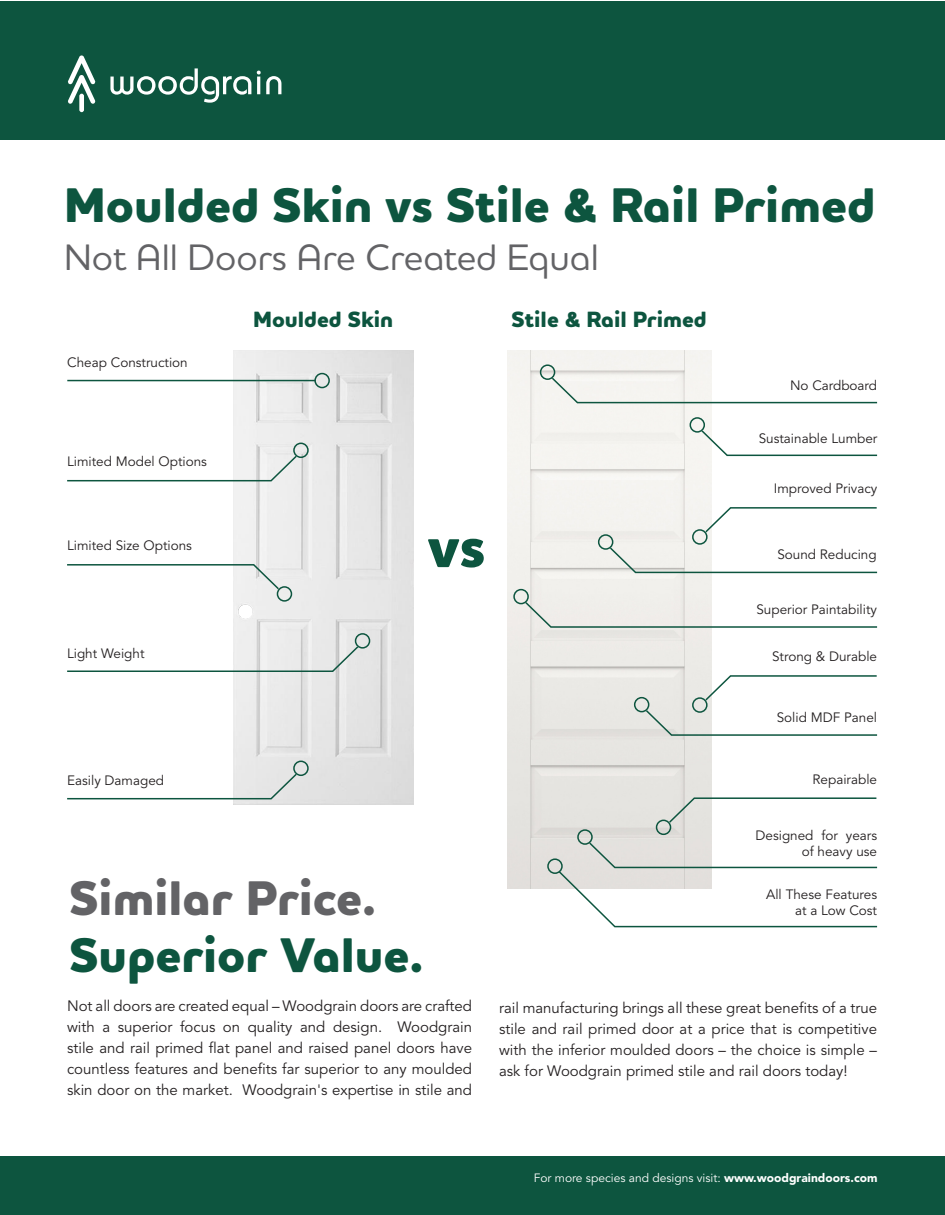
<style>
.page{position:relative;width:945px;height:1215px;background:#fff}
.page>*{position:absolute;margin:0;border:0;box-sizing:border-box;transform-origin:0 0}
.t1{font:800 60px "Houschka Pro";color:#0d553f}
.t2{font:800 49.5px "Houschka Pro";color:#0d553f}
.t3{font:800 49.5px "Houschka Pro";color:#636366}
.t4{font:500 37.5px "Houschka Pro";color:#636366}
.t5{font:800 22.5px "Houschka Pro";color:#0d553f}
.t6{font:15px/21px "Avenir LT Std";color:#231f20;text-align:justify}
.t7{font:13.5px/16.2px "Avenir LT Std";color:#231f20;text-align:right}
.t8{font:12px "Avenir LT Std";color:#fff}
.s1{font-weight:900}
</style>
<div class="page">
<img style="left:507px;top:351px;width:204px;height:537px">
<div style="left:692px;top:529px;width:16px;height:16px;border:2px solid #0d553f;border-radius:50%"></div>
<svg style="left:704px;top:506px;width:173px;height:28px"></svg>
<div style="left:656px;top:820px;width:15px;height:15px;border:2px solid #0d553f;border-radius:50%"></div>
<svg style="left:667px;top:797px;width:210px;height:27px"></svg>
<div style="left:692px;top:697px;width:16px;height:16px;border:2px solid #0d553f;border-radius:50%"></div>
<svg style="left:704px;top:674px;width:173px;height:28px"></svg>
<div style="left:540px;top:364px;width:15px;height:16px;border:2px solid #0d553f;border-radius:50%"></div>
<svg style="left:550px;top:376px;width:328px;height:28px"></svg>
<div style="left:577px;top:829px;width:16px;height:16px;border:2px solid #0d553f;border-radius:50%"></div>
<div style="left:547px;top:858px;width:16px;height:16px;border:2px solid #0d553f;border-radius:50%"></div>
<svg style="left:557px;top:841px;width:321px;height:87px"></svg>
<div style="left:690px;top:417px;width:15px;height:16px;border:2px solid #0d553f;border-radius:50%"></div>
<svg style="left:700px;top:429px;width:178px;height:28px"></svg>
<div style="left:634px;top:697px;width:15px;height:15px;border:2px solid #0d553f;border-radius:50%"></div>
<svg style="left:644px;top:709px;width:234px;height:28px"></svg>
<div style="left:598px;top:534px;width:15px;height:16px;border:2px solid #0d553f;border-radius:50%"></div>
<svg style="left:608px;top:546px;width:270px;height:28px"></svg>
<div style="left:513px;top:589px;width:16px;height:15px;border:2px solid #0d553f;border-radius:50%"></div>
<svg style="left:524px;top:601px;width:354px;height:28px"></svg>
<img style="left:233px;top:351px;width:180px;height:453px">
<div style="left:314px;top:373px;width:16px;height:15px;border:2px solid #0d553f;border-radius:50%"></div>
<hr style="left:67px;top:380px;width:248px;height:1px;background:#0d553f">
<div style="left:238px;top:604px;width:15px;height:15px;background:#fff;border-radius:50%"></div>
<div style="left:277px;top:586px;width:15px;height:16px;border:2px solid #0d553f;border-radius:50%"></div>
<svg style="left:67px;top:563px;width:214px;height:28px"></svg>
<div style="left:355px;top:633px;width:15px;height:16px;border:2px solid #0d553f;border-radius:50%"></div>
<svg style="left:67px;top:645px;width:293px;height:28px"></svg>
<div style="left:293px;top:443px;width:16px;height:15px;border:2px solid #0d553f;border-radius:50%"></div>
<svg style="left:67px;top:454px;width:231px;height:28px"></svg>
<div style="left:293px;top:761px;width:16px;height:15px;border:2px solid #0d553f;border-radius:50%"></div>
<svg style="left:67px;top:772px;width:231px;height:28px"></svg>
<div style="left:0;top:1156px;width:945px;height:59px;background:#0d553f"></div>
<div style="left:0;top:1px;width:945px;height:138px;background:#0d553f"></div>
<svg style="left:110px;top:68px;width:141px;height:35px"></svg>
<svg style="left:257px;top:71px;width:24px;height:23px"></svg>
<div style="left:79px;top:94px;width:5px;height:18px;background:#fff;border-radius:2px"></div>
<svg style="left:68px;top:55px;width:28px;height:49px"></svg>
<p class="t2" style="left:64px;top:173px;width:813px">Moulded Skin vs Stile &amp; Rail Primed</p>
<p class="t4" style="left:64px;top:233px;width:537px">Not All Doors Are Created Equal</p>
<p class="t7" style="left:67px;top:354px;width:122px">Cheap Construction</p>
<p class="t7" style="left:67px;top:454px;width:141px">Limited Model Options</p>
<p class="t7" style="left:67px;top:538px;width:126px">Limited Size Options</p>
<p class="t7" style="left:67px;top:646px;width:79px">Light Weight</p>
<p class="t5" style="left:253px;top:305px;width:142px">Moulded Skin</p>
<p class="t5" style="left:512px;top:305px;width:197px">Stile &amp; Rail Primed</p>
<p class="t1" style="left:428px;top:507px;width:59px">vs</p>
<p class="t7" style="left:790px;top:378px;width:89px">No Cardboard</p>
<p class="t7" style="left:759px;top:431px;width:120px">Sustainable Lumber</p>
<p class="t7" style="left:774px;top:480px;width:105px">Improved Privacy</p>
<p class="t7" style="left:777px;top:547px;width:101px">Sound Reducing</p>
<p class="t7" style="left:756px;top:602px;width:122px">Superior Paintability</p>
<p class="t7" style="left:772px;top:649px;width:106px">Strong &amp; Durable</p>
<p class="t7" style="left:777px;top:710px;width:102px">Solid MDF Panel</p>
<p class="t7" style="left:67px;top:772px;width:99px">Easily Damaged</p>
<p class="t3" style="left:69px;top:866px;width:308px">Similar Price.</p>
<p class="t2" style="left:69px;top:923px;width:356px">Superior Value.</p>
<p class="t6" style="left:67px;top:996px;width:407px">Not all doors are created equal – Woodgrain doors are crafted with a superior focus on quality and design. Woodgrain stile and rail primed flat panel and raised panel doors have countless features and benefits far superior to any moulded skin door on the market. Woodgrain's expertise in stile and</p>
<p class="t7" style="left:813px;top:771px;width:66px">Repairable</p>
<p class="t7" style="left:756px;top:827px;width:123px">Designed for years of heavy use</p>
<p class="t7" style="left:766px;top:886px;width:112px">All These Features at a Low Cost</p>
<p class="t6" style="left:499px;top:998px;width:380px">rail manufacturing brings all these great benefits of a true stile and rail primed door at a price that is competitive with the inferior moulded doors – the choice is simple – ask for Woodgrain primed stile and rail doors today!</p>
<p class="t8" style="left:534px;top:1171px;width:345px">For more species and designs visit: <span class="s1">www.woodgraindoors.com</span></p>
</div>
